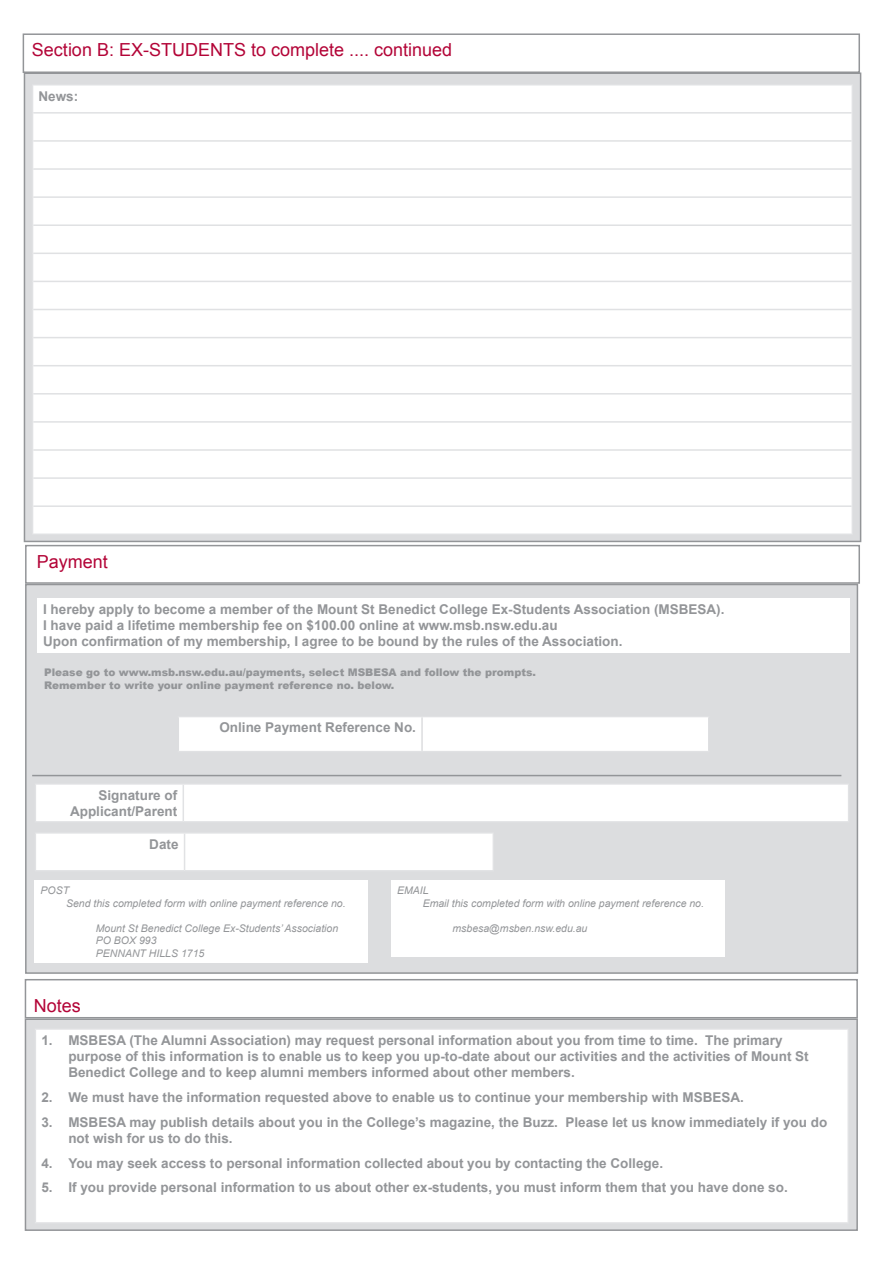
<style>
.page{position:relative;width:893px;height:1263px;background:#fff}
.page>*{position:absolute;margin:0;border:0;box-sizing:border-box;transform-origin:0 0}
.t1{font:18px "Arial";color:#b30437}
.t2{font:700 13.5px/16.2px "Arial";color:#939598}
.t3{font:italic 10.5px/12.6px "Arial";color:#939598}
.t4{font:900 10.5px/12.6px "Arial";color:#939598}
</style>
<div class="page">
<div style="left:25px;top:584px;width:833px;height:390px;background:#dcdddf;border:2px solid #939598"></div>
<div style="left:25px;top:1018px;width:833px;height:213px;background:#dcdddf;border:2px solid #939598"></div>
<div style="left:35px;top:1029px;width:813px;height:194px;background:#fff"></div>
<hr style="left:35px;top:1028px;width:814px;height:2px;background:#e1e2e4">
<hr style="left:35px;top:1030px;width:1px;height:192px;background:#e1e2e4">
<hr style="left:847px;top:1030px;width:2px;height:192px;background:#e1e2e4">
<hr style="left:35px;top:1222px;width:814px;height:2px;background:#e1e2e4">
<div style="left:37px;top:598px;width:812px;height:54px;background:#fff"></div>
<div style="left:35px;top:880px;width:333px;height:83px;background:#fff"></div>
<div style="left:25px;top:545px;width:835px;height:39px;border:2px solid #939598"></div>
<div style="left:36px;top:785px;width:812px;height:36px;background:#fff"></div>
<hr style="left:35px;top:783px;width:148px;height:2px;background:#e0e1e3">
<hr style="left:183px;top:783px;width:666px;height:2px;background:#e0e1e3">
<hr style="left:35px;top:821px;width:148px;height:2px;background:#e0e1e3">
<hr style="left:183px;top:821px;width:666px;height:2px;background:#e0e1e3">
<hr style="left:848px;top:785px;width:1px;height:36px;background:#e1e2e4">
<hr style="left:35px;top:785px;width:1px;height:36px;background:#e1e2e4">
<hr style="left:183px;top:785px;width:1px;height:36px;background:#e1e2e4">
<div style="left:36px;top:833px;width:457px;height:37px;background:#fff"></div>
<hr style="left:35px;top:832px;width:150px;height:1px;background:#e0e1e3">
<hr style="left:185px;top:832px;width:309px;height:1px;background:#e0e1e3">
<hr style="left:35px;top:870px;width:150px;height:2px;background:#e0e1e3">
<hr style="left:185px;top:870px;width:309px;height:2px;background:#e0e1e3">
<hr style="left:493px;top:833px;width:1px;height:37px;background:#e1e2e4">
<hr style="left:35px;top:833px;width:1px;height:37px;background:#e1e2e4">
<hr style="left:184px;top:833px;width:1px;height:37px;background:#e1e2e4">
<hr style="left:32px;top:775px;width:809px;height:1px;background:#939598">
<div style="left:25px;top:979px;width:833px;height:39px;border:2px solid #939598"></div>
<div style="left:179px;top:717px;width:529px;height:34px;background:#fff"></div>
<hr style="left:421px;top:717px;width:2px;height:34px;background:#dcdddf">
<hr style="left:178px;top:716px;width:244px;height:1px;background:#e0e1e3">
<hr style="left:422px;top:716px;width:288px;height:1px;background:#e0e1e3">
<hr style="left:178px;top:751px;width:244px;height:1px;background:#e0e1e3">
<hr style="left:422px;top:751px;width:288px;height:1px;background:#e0e1e3">
<div style="left:24px;top:72px;width:837px;height:470px;background:#dcdddf;border:2px solid #939598"></div>
<div style="left:33px;top:85px;width:819px;height:448px;background:#fff"></div>
<hr style="left:32px;top:84px;width:821px;height:1px;background:#e0e1e3">
<hr style="left:33px;top:112px;width:819px;height:2px;background:#e0e1e3">
<hr style="left:33px;top:140px;width:819px;height:2px;background:#e0e1e3">
<hr style="left:33px;top:168px;width:819px;height:2px;background:#e0e1e3">
<hr style="left:33px;top:196px;width:819px;height:2px;background:#e0e1e3">
<hr style="left:33px;top:224px;width:819px;height:2px;background:#e0e1e3">
<hr style="left:33px;top:253px;width:819px;height:1px;background:#e0e1e3">
<hr style="left:33px;top:281px;width:819px;height:1px;background:#e0e1e3">
<hr style="left:33px;top:309px;width:819px;height:1px;background:#e0e1e3">
<hr style="left:33px;top:337px;width:819px;height:1px;background:#e0e1e3">
<hr style="left:33px;top:365px;width:819px;height:1px;background:#e0e1e3">
<hr style="left:33px;top:393px;width:819px;height:2px;background:#e0e1e3">
<hr style="left:33px;top:421px;width:819px;height:2px;background:#e0e1e3">
<hr style="left:33px;top:449px;width:819px;height:2px;background:#e0e1e3">
<hr style="left:33px;top:477px;width:819px;height:2px;background:#e0e1e3">
<hr style="left:33px;top:505px;width:819px;height:2px;background:#e0e1e3">
<hr style="left:32px;top:533px;width:821px;height:2px;background:#e0e1e3">
<div style="left:23px;top:33px;width:837px;height:40px;border:2px solid #939598"></div>
<div style="left:391px;top:880px;width:333px;height:77px;background:#fff"></div>
<p class="t1" style="left:32px;top:38px;width:422px">Section B: EX-STUDENTS to complete .... continued</p>
<p class="t2" style="left:39px;top:88px;width:41px">News:</p>
<p class="t1" style="left:37px;top:549px;width:73px">Payment</p>
<p class="t2" style="left:43px;top:601px;width:683px">I hereby apply to become a member of the Mount St Benedict College Ex-Students Association (MSBESA).</p>
<p class="t2" style="left:43px;top:617px;width:516px">I have paid a lifetime membership fee on $100.00 online at www.msb.nsw.edu.au</p>
<p class="t2" style="left:43px;top:634px;width:581px">Upon confirmation of my membership, I agree to be bound by the rules of the Association.</p>
<p class="t4" style="left:44px;top:666px;width:493px">Please go to www.msb.nsw.edu.au/payments, select MSBESA and follow the prompts.<br>Remember to write your online payment reference no. below.</p>
<p class="t2" style="left:70px;top:787px;width:109px;text-align:right">Signature of<br>Applicant/Parent</p>
<p class="t2" style="left:149px;top:836px;width:31px">Date</p>
<p class="t2" style="left:219px;top:720px;width:198px">Online Payment Reference No.</p>
<p class="t3" style="left:41px;top:884px;width:30px">POST</p>
<p class="t3" style="left:66px;top:897px;width:281px">Send this completed form with online payment reference no.</p>
<p class="t3" style="left:96px;top:922px;width:244px">Mount St Benedict College Ex-Students’ Association<br>PO BOX 993</p>
<p class="t3" style="left:96px;top:947px;width:110px">PENNANT HILLS 1715</p>
<p class="t1" style="left:34px;top:994px;width:49px">Notes</p>
<p class="t3" style="left:397px;top:884px;width:33px">EMAIL</p>
<p class="t3" style="left:423px;top:897px;width:283px">Email this completed form with online payment reference no.</p>
<p class="t3" style="left:452px;top:922px;width:136px">msbesa@msben.nsw.edu.au</p>
<p class="t2" style="left:68px;top:1032px;width:742px;text-indent:-27px">1. MSBESA (The Alumni Association) may request personal information about you from time to time. The primary purpose of this information is to enable us to keep you up-to-date about our activities and the activities of Mount St<br>Benedict College and to keep alumni members informed about other members.</p>
<p class="t2" style="left:41px;top:1089px;width:704px">2. We must have the information requested above to enable us to continue your membership with MSBESA.</p>
<p class="t2" style="left:68px;top:1114px;width:760px;text-indent:-27px">3. MSBESA may publish details about you in the College’s magazine, the Buzz. Please let us know immediately if you do not wish for us to do this.</p>
<p class="t2" style="left:41px;top:1155px;width:623px">4. You may seek access to personal information collected about you by contacting the College.</p>
<p class="t2" style="left:41px;top:1180px;width:748px">5. If you provide personal information to us about other ex-students, you must inform them that you have done so.</p>
</div>
